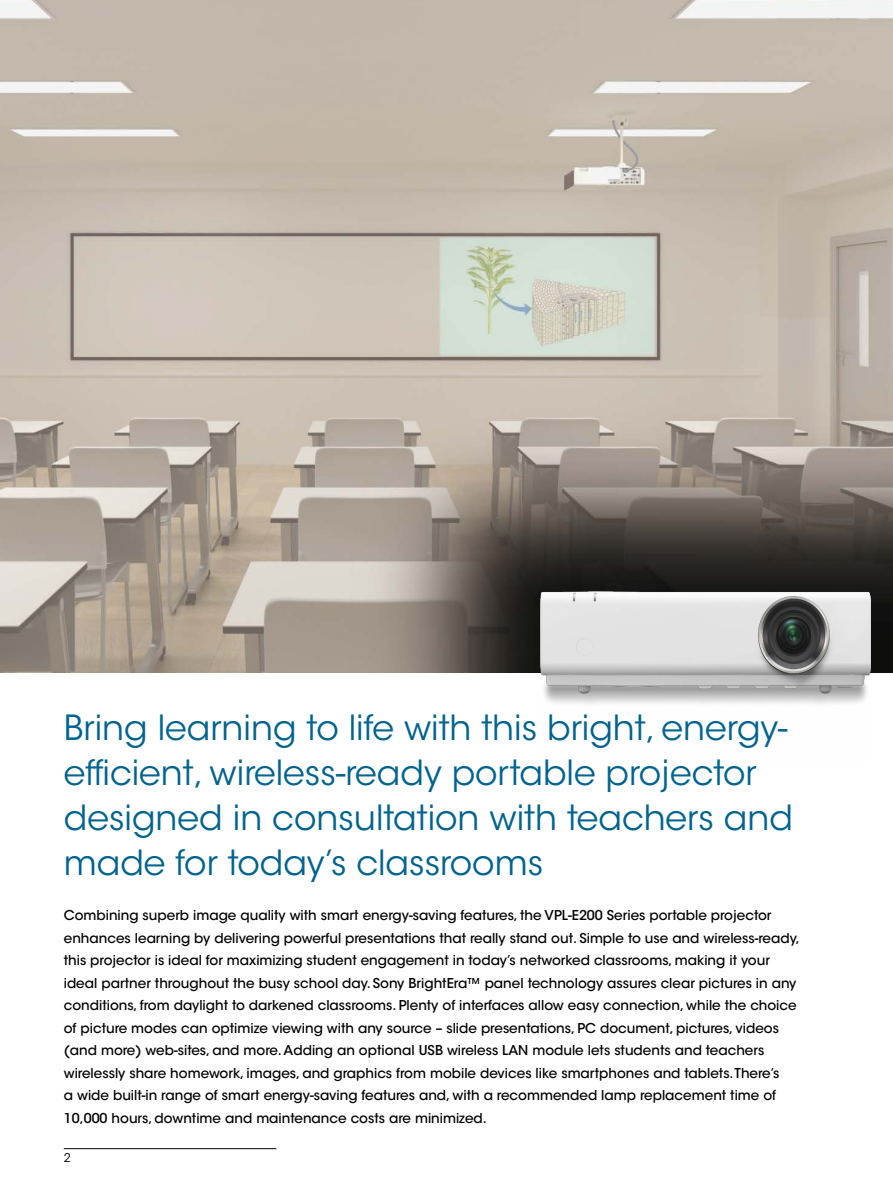
<style>
.page{position:relative;width:893px;height:1191px;background:#fff}
.page>*{position:absolute;margin:0;border:0;box-sizing:border-box;transform-origin:0 0}
.t1{font:34.5px/45px "ITC Avant Garde Std";color:#006390}
.t2{font:500 13.5px/22.5px "ITC Avant Garde Std";color:#000}
.t3{font:12px "ITC Avant Garde Std";color:#000}
</style>
<div class="page">
<hr style="left:64px;top:1148px;width:212px;height:1px;background:#000">
<img style="left:0;top:0;width:893px;height:673px">
<img style="left:541px;top:591px;width:330px;height:113px">
<h1 class="t1" style="left:64px;top:705px;width:731px">Bring learning to life with this bright, energy&shy;efficient, wireless-ready portable projector designed in consultation with teachers and made for today’s classrooms</h1>
<p class="t2" style="left:64px;top:904px;width:737px">Combining superb image quality with smart energy-saving features, the VPL-E200 Series portable projector enhances learning by delivering powerful presentations that really stand out. Simple to use and wireless-ready, this projector is ideal for maximizing student engagement in today’s networked classrooms, making it your ideal partner throughout the busy school day. Sony BrightEra™ panel technology assures clear pictures in any conditions, from daylight to darkened classrooms. Plenty of interfaces allow easy connection, while the choice of picture modes can optimize viewing with any source – slide presentations, PC document, pictures, videos (and more) web-sites, and more. Adding an optional USB wireless LAN module lets students and teachers wirelessly share homework, images, and graphics from mobile devices like smartphones and tablets. There’s<br>a wide built-in range of smart energy-saving features and, with a recommended lamp replacement time of 10,000 hours, downtime and maintenance costs are minimized.</p>
<p class="t3" style="left:64px;top:1150px;width:8px">2</p>
</div>
